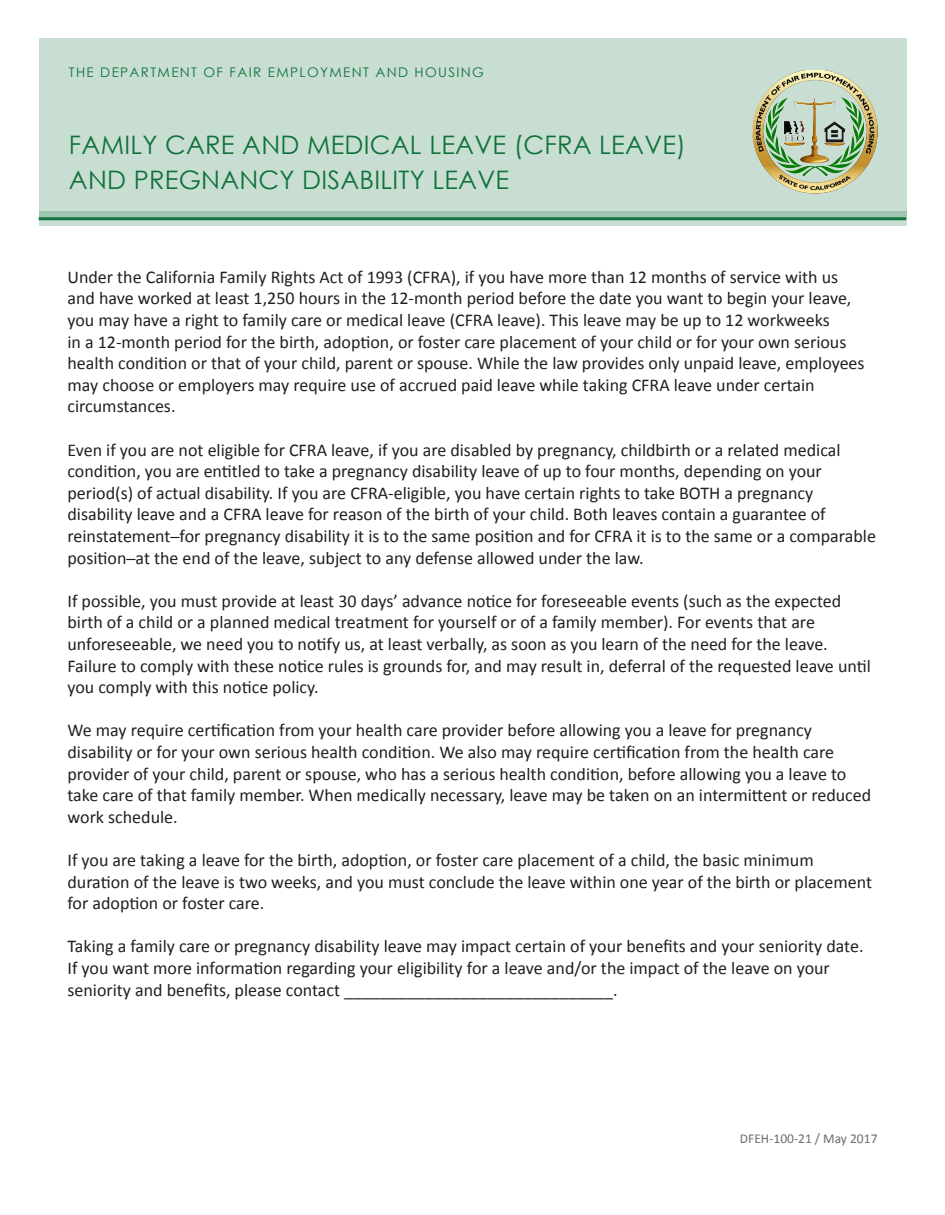
<style>
.page{position:relative;width:945px;height:1215px;background:#fff}
.page>*{position:absolute;margin:0;border:0;box-sizing:border-box;transform-origin:0 0}
.t1{font:25.5px "Century Gothic";letter-spacing:.01em;color:#0f723a}
.t2{font:18px/21.6px "Calibri";color:#231f20}
.t3{font:13.5px "Calibri";color:#6c6d70}
.t4{font:13.35px "Century Gothic";letter-spacing:.1em;color:#0f723a}
</style>
<div class="page">
<div style="left:39px;top:39px;width:867px;height:178px;background:#c8ded2"></div>
<img style="left:752px;top:70px;width:125px;height:124px">
<svg style="left:39px;top:211px;width:867px;height:15px;fill:#9dc5af"></svg>
<hr style="left:39px;top:217px;width:867px;height:3px;background:#0f723a">
<p class="t4" style="left:69px;top:62px;width:417px">THE DEPARTMENT OF FAIR EMPLOYMENT AND HOUSING</p>
<p class="t1" style="left:69px;top:127px;width:618px">FAMILY CARE AND MEDICAL LEAVE (CFRA LEAVE)</p>
<p class="t1" style="left:69px;top:162px;width:442px">AND PREGNANCY DISABILITY LEAVE</p>
<p class="t2" style="left:68px;top:266px;width:799px">Under the California Family Rights Act of 1993 (CFRA), if you have more than 12 months of service with us and have worked at least 1,250 hours in the 12-month period before the date you want to begin your leave, you may have a right to family care or medical leave (CFRA leave). This leave may be up to 12 workweeks<br>in a 12-month period for the birth, adoption, or foster care placement of your child or for your own serious health condition or that of your child, parent or spouse. While the law provides only unpaid leave, employees may choose or employers may require use of accrued paid leave while taking CFRA leave under certain circumstances.</p>
<p class="t2" style="left:68px;top:439px;width:810px">Even if you are not eligible for CFRA leave, if you are disabled by pregnancy, childbirth or a related medical condition, you are entitled to take a pregnancy disability leave of up to four months, depending on your period(s) of actual disability. If you are CFRA-eligible, you have certain rights to take BOTH a pregnancy disability leave and a CFRA leave for reason of the birth of your child. Both leaves contain a guarantee of reinstatement─for pregnancy disability it is to the same position and for CFRA it is to the same or a comparable position─at the end of the leave, subject to any defense allowed under the law.</p>
<p class="t2" style="left:68px;top:590px;width:805px">If possible, you must provide at least 30 days’ advance notice for foreseeable events (such as the expected birth of a child or a planned medical treatment for yourself or of a family member). For events that are unforeseeable, we need you to notify us, at least verbally, as soon as you learn of the need for the leave.<br>Failure to comply with these notice rules is grounds for, and may result in, deferral of the requested leave until you comply with this notice policy.</p>
<p class="t2" style="left:68px;top:720px;width:805px">We may require certification from your health care provider before allowing you a leave for pregnancy disability or for your own serious health condition. We also may require certification from the health care provider of your child, parent or spouse, who has a serious health condition, before allowing you a leave to take care of that family member. When medically necessary, leave may be taken on an intermittent or reduced work schedule.</p>
<p class="t2" style="left:68px;top:849px;width:806px">If you are taking a leave for the birth, adoption, or foster care placement of a child, the basic minimum duration of the leave is two weeks, and you must conclude the leave within one year of the birth or placement for adoption or foster care.</p>
<p class="t2" style="left:68px;top:936px;width:798px">Taking a family care or pregnancy disability leave may impact certain of your benefits and your seniority date.<br>If you want more information regarding your eligibility for a leave and/or the impact of the leave on your seniority and benefits, please contact ______________________________.</p>
<p class="t3" style="left:740px;top:1130px;width:139px">DFEH-100-21 / May 2017</p>
</div>
